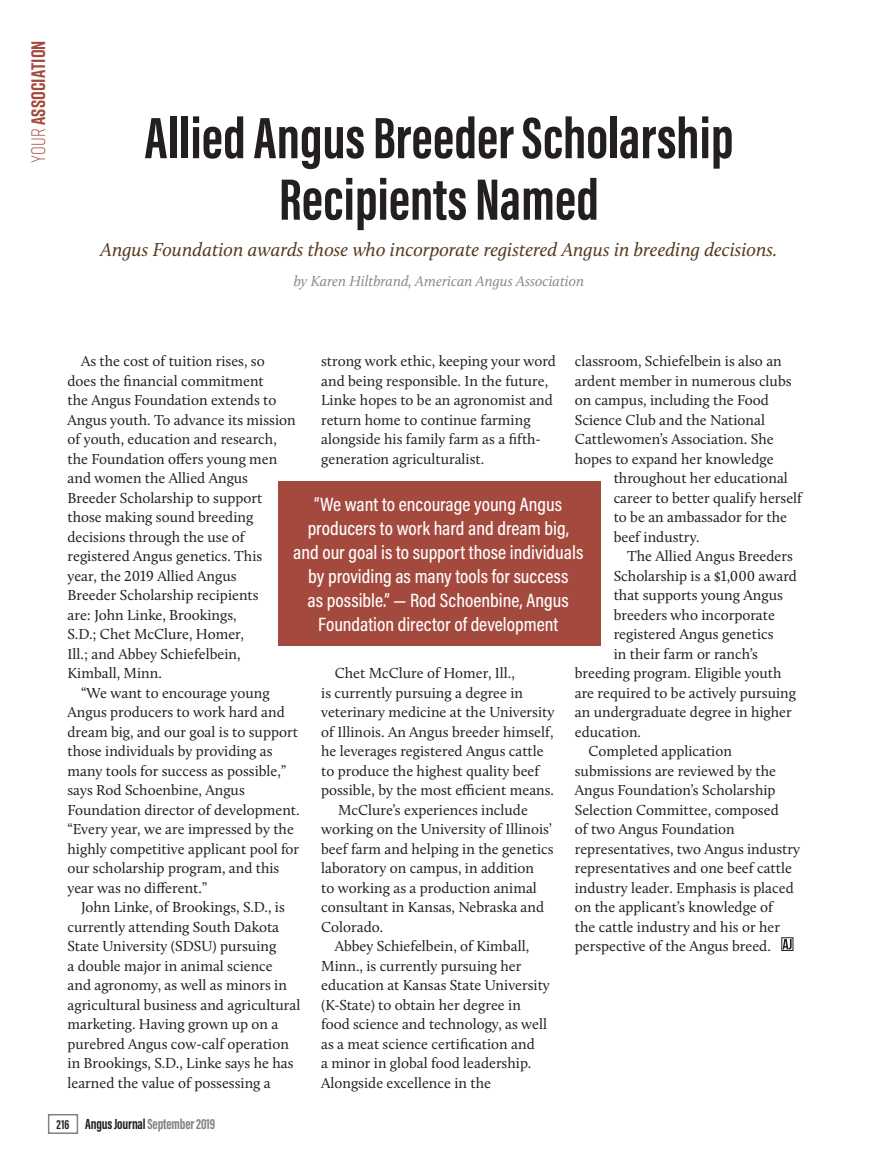
<style>
.page{position:relative;width:878px;height:1168px;background:#fff}
.page>*{position:absolute;margin:0;border:0;box-sizing:border-box;transform-origin:0 0}
.T2_Hed{font:700 60px/61.5px "Acumin Pro Extra Cond";color:#231f20;text-align:center}
.Pull_Quotes_Body_-_N{font:500 19.5px/24px "Acumin Pro Cond";color:#fff;text-align:center}
.T2_Deck{font:italic 19.5px "Calluna";color:#563a1d}
.t1{font:700 19.5px "Rift";letter-spacing:.005em;color:#a4493e}
.Body_Text{font:15px/19.5px "Calluna";color:#231f20}
.T2_Deck-2{font:italic 15px "Calluna";color:#87898c}
.t2{font:700 15px "Acumin Pro Extra Cond";letter-spacing:-.01em;color:#808285}
.s1{font-weight:300}
.s2{font-size:13.5px;color:#231f20}
.s3{color:#231f20}
</style>
<div class="page">
<div style="left:781px;top:937px;width:12px;height:14px;border:1px solid #231f20"></div>
<svg style="left:782px;top:939px;width:9px;height:10px"></svg>
<div style="left:278px;top:482px;width:322px;height:164px;background:#a4493e"></div>
<div style="left:48px;top:1114px;width:30px;height:20px;border:2px solid #808285"></div>
<h2 class="t1" style="left:24px;top:163px;width:124px;rotate:-90deg"><span class="s1">Your</span> Association</h2>
<p class="T2_Hed" style="left:144px;top:107px;width:590px">Allied Angus Breeder Scholarship<br>Recipients Named</p>
<p class="T2_Deck" style="left:101px;top:237px;width:678px">Angus Foundation awards those who incorporate registered Angus in breeding decisions.</p>
<p class="T2_Deck-2" style="left:294px;top:272px;width:292px">by Karen Hiltbrand, American Angus Association</p>
<p class="Body_Text" style="left:68px;top:351px;width:230px;text-indent:14px">As the cost of tuition rises, so does the financial commitment<br>the Angus Foundation extends to<br>Angus youth. To advance its mission of youth, education and research, the Foundation offers young men and women the Allied Angus<br>Breeder Scholarship to support those making sound breeding decisions through the use of registered Angus genetics. This<br>year, the 2019 Allied Angus<br>Breeder Scholarship recipients<br>are: John Linke, Brookings,<br>S.D.; Chet McClure, Homer,<br>Ill.; and Abbey Schiefelbein,<br>Kimball, Minn.</p>
<p class="Body_Text" style="left:68px;top:683px;width:234px;text-indent:14px">“We want to encourage young<br>Angus producers to work hard and dream big, and our goal is to support those individuals by providing as many tools for success as possible,” says Rod Schoenbine, Angus<br>Foundation director of development. “Every year, we are impressed by the highly competitive applicant pool for our scholarship program, and this year was no different.”</p>
<p class="Body_Text" style="left:68px;top:897px;width:234px;text-indent:14px">John Linke, of Brookings, S.D., is currently attending South Dakota State University (SDSU) pursuing<br>a double major in animal science<br>and agronomy, as well as minors in agricultural business and agricultural marketing. Having grown up on a purebred Angus cow-calf operation in Brookings, S.D., Linke says he has learned the value of possessing a</p>
<p class="Body_Text" style="left:321px;top:351px;width:236px">strong work ethic, keeping your word and being responsible. In the future, Linke hopes to be an agronomist and return home to continue farming alongside his family farm as a fifth&shy;generation agriculturalist.</p>
<p class="Body_Text" style="left:574px;top:351px;width:208px">classroom, Schiefelbein is also an</p>
<p class="Body_Text" style="left:574px;top:371px;width:218px">ardent member in numerous clubs</p>
<p class="Body_Text" style="left:574px;top:390px;width:195px">on campus, including the Food</p>
<p class="Body_Text" style="left:574px;top:410px;width:192px">Science Club and the National</p>
<p class="Body_Text" style="left:574px;top:429px;width:200px">Cattlewomen’s Association. She</p>
<p class="Body_Text" style="left:574px;top:449px;width:200px">hopes to expand her knowledge</p>
<p class="Body_Text" style="left:613px;top:468px;width:176px">throughout her educational</p>
<p class="Body_Text" style="left:613px;top:488px;width:190px">career to better qualify herself</p>
<p class="Body_Text" style="left:613px;top:507px;width:175px">to be an ambassador for the</p>
<p class="Body_Text" style="left:613px;top:527px;width:87px">beef industry.</p>
<p class="Body_Text" style="left:627px;top:546px;width:167px">The Allied Angus Breeders</p>
<p class="Body_Text" style="left:613px;top:566px;width:185px">Scholarship is a $1,000 award</p>
<p class="Body_Text" style="left:613px;top:585px;width:171px">that supports young Angus</p>
<p class="Body_Text" style="left:613px;top:605px;width:163px">breeders who incorporate</p>
<p class="Body_Text" style="left:613px;top:624px;width:161px">registered Angus genetics</p>
<p class="Body_Text" style="left:613px;top:644px;width:146px">in their farm or ranch’s</p>
<p class="Body_Text" style="left:574px;top:663px;width:208px">breeding program. Eligible youth</p>
<p class="Body_Text" style="left:574px;top:683px;width:223px">are required to be actively pursuing</p>
<p class="Body_Text" style="left:574px;top:702px;width:218px">an undergraduate degree in higher</p>
<p class="Body_Text" style="left:574px;top:722px;width:68px">education.</p>
<p class="Body_Text" style="left:574px;top:741px;width:227px;text-indent:14px">Completed application submissions are reviewed by the<br>Angus Foundation’s Scholarship<br>Selection Committee, composed<br>of two Angus Foundation representatives, two Angus industry representatives and one beef cattle industry leader. Emphasis is placed on the applicant’s knowledge of<br>the cattle industry and his or her perspective of the Angus breed.</p>
<p class="Pull_Quotes_Body_-_N" style="left:293px;top:492px;width:292px">“We want to encourage young Angus producers to work hard and dream big, and our goal is to support those individuals by providing as many tools for success<br>as possible.” — Rod Schoenbine, Angus Foundation director of development</p>
<p class="Body_Text" style="left:321px;top:663px;width:235px;text-indent:14px">Chet McClure of Homer, Ill.,<br>is currently pursuing a degree in veterinary medicine at the University of Illinois. An Angus breeder himself, he leverages registered Angus cattle to produce the highest quality beef possible, by the most efficient means.</p>
<p class="Body_Text" style="left:321px;top:800px;width:234px;text-indent:17px">McClure’s experiences include working on the University of Illinois’ beef farm and helping in the genetics laboratory on campus, in addition<br>to working as a production animal consultant in Kansas, Nebraska and<br>Colorado.</p>
<p class="Body_Text" style="left:321px;top:936px;width:230px;text-indent:14px">Abbey Schiefelbein, of Kimball, Minn., is currently pursuing her education at Kansas State University (K-State) to obtain her degree in food science and technology, as well as a meat science certification and<br>a minor in global food leadership.<br>Alongside excellence in the</p>
<p class="t2" style="left:57px;top:1115px;width:160px"><span class="s2">216</span> <span class="s3">Angus Journal</span> September 2019</p>
</div>
